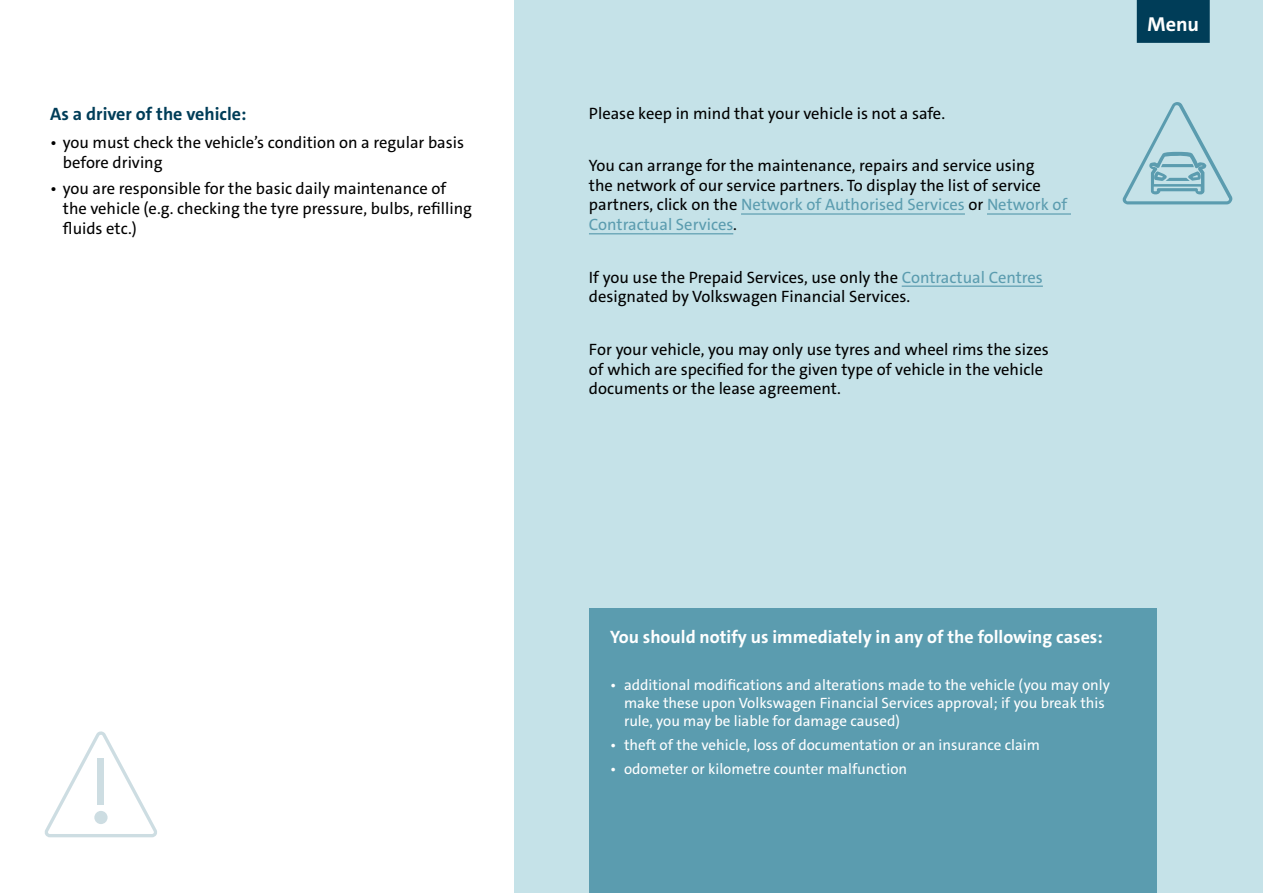
<style>
.page{position:relative;width:1263px;height:893px;background:#fff}
.page>*{position:absolute;margin:0;border:0;box-sizing:border-box;transform-origin:0 0}
.t1{font:700 20.25px "VWAG The Sans";color:#fff}
.t2{font:700 18px "VWAG The Sans";color:#fff}
.t3{font:700 18px "VWAG The Sans";color:#003d58}
.t4{font:16.5px/19.8px "VWAG The Sans";color:#000}
.t5{font:15px/18px "VWAG The Sans";color:#fff}
.s1{color:#5b9caf}
</style>
<div class="page">
<div style="left:514px;top:0;width:749px;height:893px;background:#c5e2e8"></div>
<div style="left:589px;top:609px;width:568px;height:284px;background:#5b9caf"></div>
<hr style="left:741px;top:213px;width:224px;height:2px;background:#5b9caf">
<hr style="left:987px;top:213px;width:84px;height:2px;background:#5b9caf">
<hr style="left:589px;top:233px;width:144px;height:1px;background:#5b9caf">
<hr style="left:902px;top:286px;width:141px;height:1px;background:#5b9caf">
<svg style="left:44px;top:731px;width:113px;height:106px"></svg>
<div style="left:98px;top:758px;width:6px;height:46px;background:#cddde2"></div>
<div style="left:94px;top:811px;width:14px;height:13px;background:#cddde2;border-radius:50%"></div>
<svg style="left:1122px;top:102px;width:110px;height:102px"></svg>
<div style="left:1137px;top:0;width:73px;height:43px;background:#003d58"></div>
<p class="t3" style="left:50px;top:102px;width:198px">As a driver of the vehicle:</p>
<p class="t4" style="left:63px;top:133px;width:403px;text-indent:-13px">• you must check the vehicle’s condition on a regular basis before driving</p>
<p class="t4" style="left:63px;top:179px;width:411px;text-indent:-13px">• you are responsible for the basic daily maintenance of the vehicle (e.g. checking the tyre pressure, bulbs, refilling fluids etc.)</p>
<p class="t4" style="left:589px;top:103px;width:358px">Please keep in mind that your vehicle is not a safe.</p>
<p class="t4" style="left:589px;top:156px;width:480px">You can arrange for the maintenance, repairs and service using<br>the network of our service partners. To display the list of service partners, click on the <span class="s1">Network of Authorised Services</span> or <span class="s1">Network of Contractual Services</span>.</p>
<p class="t4" style="left:589px;top:267px;width:455px">If you use the Prepaid Services, use only the <span class="s1">Contractual Centres </span>designated by Volkswagen Financial Services.</p>
<p class="t4" style="left:589px;top:339px;width:461px">For your vehicle, you may only use tyres and wheel rims the sizes of which are specified for the given type of vehicle in the vehicle documents or the lease agreement.</p>
<p class="t1" style="left:1147px;top:11px;width:53px">Menu</p>
<p class="t2" style="left:610px;top:626px;width:494px">You should notify us immediately in any of the following cases:</p>
<p class="t5" style="left:624px;top:676px;width:487px;text-indent:-14px">• additional modifications and alterations made to the vehicle (you may only make these upon Volkswagen Financial Services approval; if you break this rule, you may be liable for damage caused)</p>
<p class="t5" style="left:610px;top:736px;width:431px">• theft of the vehicle, loss of documentation or an insurance claim</p>
<p class="t5" style="left:610px;top:760px;width:298px">• odometer or kilometre counter malfunction</p>
</div>
